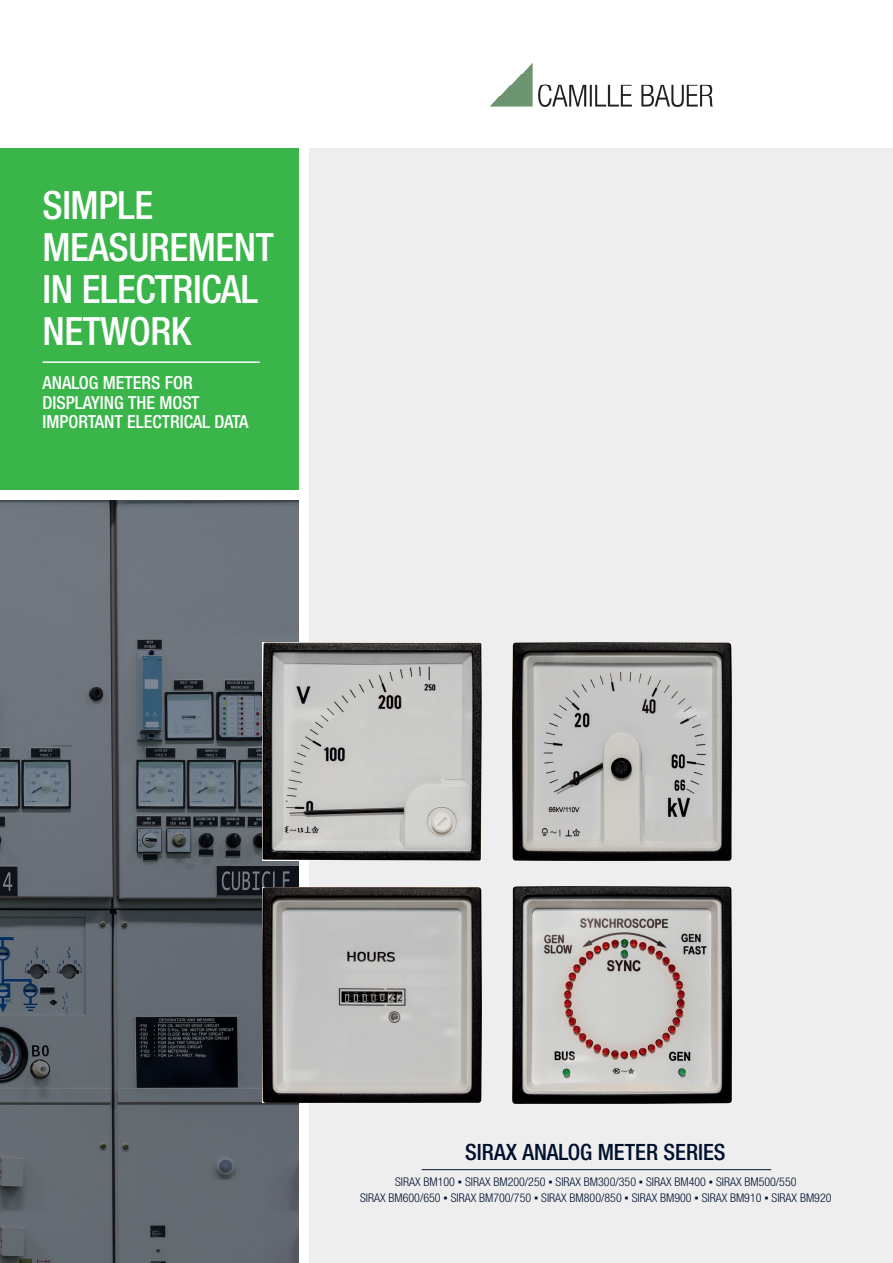
<style>
.page{position:relative;width:893px;height:1263px;background:#fff}
.page>*{position:absolute;margin:0;border:0;box-sizing:border-box;transform-origin:0 0}
.t1{font:500 condensed 39px/42px "Helvetica Neue LTW1 G";letter-spacing:-.01em;color:#fff}
.t2{font:500 condensed 22.5px "Helvetica Neue LTW1 G";color:#00112e}
.t3{font:500 condensed 18px/19.5px "Helvetica Neue LTW1 G";color:#fff}
.t4{font:300 condensed 12px/15.8px "Helvetica Neue LTW1 G";color:#00112e;text-align:center}
.s1{font-family:"Arial";font-weight:400;font-stretch:normal}
</style>
<div class="page">
<svg style="left:0;top:501px;width:299px;height:762px;background:#5c636b"></svg>
<div style="left:309px;top:149px;width:584px;height:1114px;background:#eeeeef"></div>
<div style="left:0;top:149px;width:299px;height:341px;background:#3ab54a"></div>
<img style="left:490px;top:63px;width:222px;height:43px">
<img style="left:263px;top:642px;width:218px;height:218px">
<hr style="left:43px;top:361px;width:217px;height:2px;background:#fff">
<hr style="left:422px;top:1169px;width:349px;height:1px;background:#00112e">
<img style="left:513px;top:887px;width:218px;height:217px">
<img style="left:263px;top:887px;width:218px;height:216px">
<img style="left:513px;top:642px;width:218px;height:218px">
<h1 class="t1" style="left:43px;top:184px;width:233px">SIMPLE<br>MEASUREMENT<br>IN ELECTRICAL<br>NETWORK</h1>
<h3 class="t3" style="left:43px;top:373px;width:207px">ANALOG METERS FOR<br>DISPLAYING THE MOST<br>IMPORTANT ELECTRICAL DATA</h3>
<h2 class="t2" style="left:465px;top:1138px;width:262px">SIRAX ANALOG METER SERIES</h2>
<p class="t4" style="left:360px;top:1174px;width:473px">SIRAX BM100 <span class="s1">▪</span> SIRAX BM200/250 <span class="s1">▪</span> SIRAX BM300/350 <span class="s1">▪</span> SIRAX BM400 <span class="s1">▪</span> SIRAX BM500/550<br>SIRAX BM600/650 <span class="s1">▪</span> SIRAX BM700/750 <span class="s1">▪</span> SIRAX BM800/850 <span class="s1">▪</span> SIRAX BM900 <span class="s1">▪</span> SIRAX BM910 <span class="s1">▪</span> SIRAX BM920</p>
</div>
